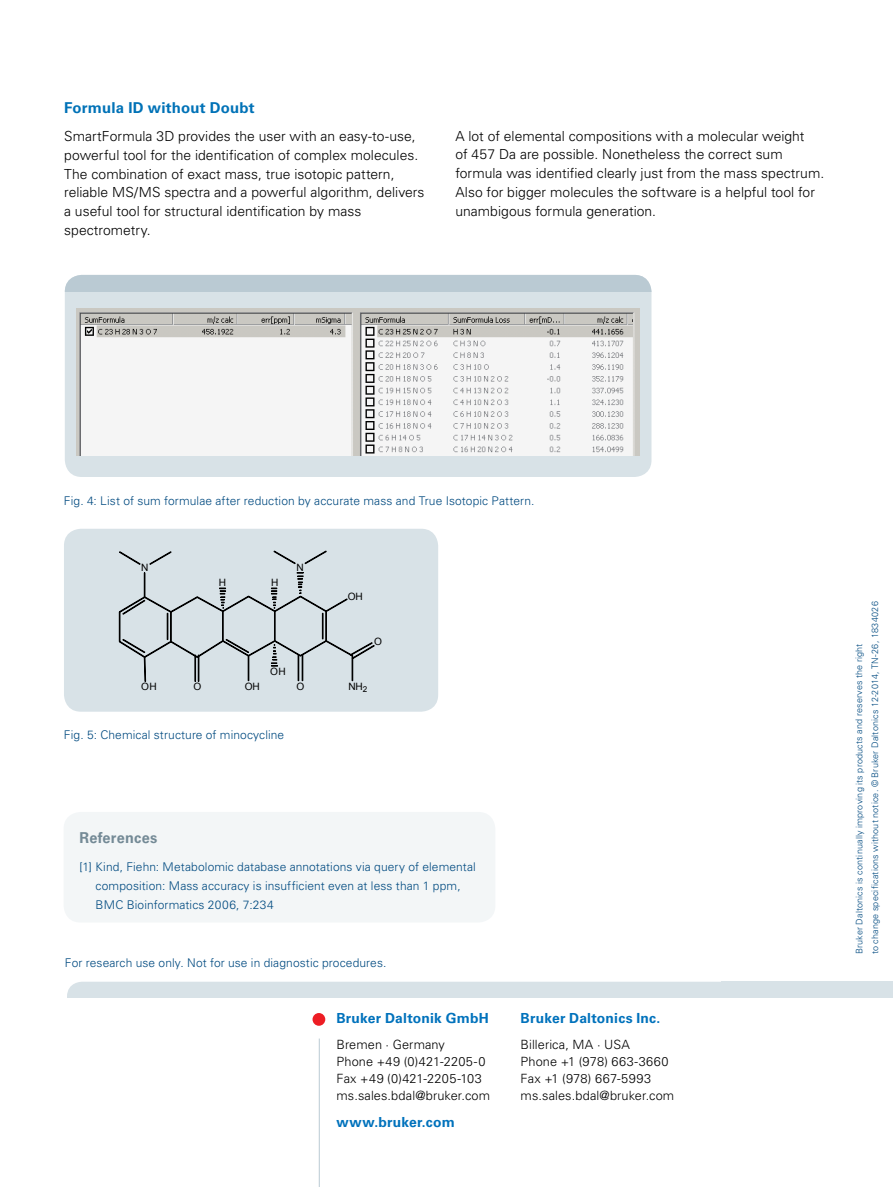
<style>
.page{position:relative;width:893px;height:1187px;background:#fff}
.page>*{position:absolute;margin:0;border:0;box-sizing:border-box;transform-origin:0 0}
.t1{font:700 15px "Univers LT Std";letter-spacing:.01em;color:#0072b7}
.t2{font:700 15px "Univers LT Std";letter-spacing:.015em;color:#748a96}
.t3{font:300 13.8px/18.8px "Univers LT Std";letter-spacing:.005em;color:#000}
.t4{font:700 13.8px "Univers LT Std";letter-spacing:.015em;color:#0072bc}
.t5{font:300 12.75px/17px "Univers LT Std";letter-spacing:.01em;color:#000}
.t6{font:300 12px/18.8px "Univers LT Std";letter-spacing:.01em;color:#004a80}
.t7{font:10.05px "Arial";letter-spacing:-.03em;color:#000}
.t8{font:300 9px/15.8px "Univers LT Std";letter-spacing:.02em;color:#004a80}
</style>
<div class="page">
<div style="left:67px;top:981px;width:756px;height:34px;background:#d8e2e7;border-radius:15px"></div>
<svg style="left:812px;top:981px;width:81px;height:16px"></svg>
<div style="left:64px;top:997px;width:829px;height:19px;background:#fff"></div>
<div style="left:313px;top:1012px;width:12px;height:13px;background:#ed1d24;border-radius:50%"></div>
<hr style="left:319px;top:1038px;width:1px;height:148px;background:#bacad3">
<div style="left:64px;top:811px;width:431px;height:111px;background:#f3f6f7;border-radius:17px"></div>
<div style="left:65px;top:275px;width:586px;height:202px;background:#d8e2e7;border-radius:17px"></div>
<div style="left:65px;top:275px;width:586px;height:16px;background:#bacad3"></div>
<img style="left:76px;top:309px;width:563px;height:146px">
<div style="left:64px;top:528px;width:374px;height:183px;background:#d8e2e7;border-radius:17px"></div>
<svg style="left:305px;top:551px;width:21px;height:12px"></svg>
<svg style="left:274px;top:551px;width:21px;height:12px"></svg>
<svg style="left:150px;top:551px;width:21px;height:13px"></svg>
<svg style="left:119px;top:551px;width:21px;height:13px"></svg>
<svg style="left:119px;top:572px;width:255px;height:109px"></svg>
<p class="t1" style="left:64px;top:99px;width:192px">Formula ID without Doubt</p>
<p class="t3" style="left:64px;top:127px;width:362px">SmartFormula 3D provides the user with an easy-to-use, powerful tool for the identification of complex molecules.<br>The combination of exact mass, true isotopic pattern, reliable MS/MS spectra and a powerful algorithm, delivers a useful tool for structural identification by mass spectrometry.</p>
<p class="t3" style="left:455px;top:126px;width:370px">A lot of elemental compositions with a molecular weight<br>of 457 Da are possible. Nonetheless the correct sum formula was identified clearly just from the mass spectrum.<br>Also for bigger molecules the software is a helpful tool for unambigous formula generation.</p>
<p class="t6" style="left:64px;top:491px;width:472px">Fig. 4: List of sum formulae after reduction by accurate mass and True Isotopic Pattern.</p>
<p class="t7" style="left:141px;top:560px;width:9px">N</p>
<p class="t7" style="left:141px;top:680px;width:17px">OH</p>
<p class="t7" style="left:219px;top:575px;width:9px">H</p>
<p class="t7" style="left:271px;top:575px;width:9px">H</p>
<p class="t7" style="left:296px;top:560px;width:9px">N</p>
<p class="t7" style="left:270px;top:665px;width:17px">OH</p>
<p class="t7" style="left:348px;top:589px;width:16px">OH</p>
<p class="t7" style="left:374px;top:634px;width:9px">O</p>
<p class="t7" style="left:193px;top:680px;width:9px">O</p>
<p class="t7" style="left:349px;top:679px;width:20px">NH<sub>2</sub></p>
<p class="t7" style="left:245px;top:680px;width:16px">OH</p>
<p class="t7" style="left:296px;top:680px;width:9px">O</p>
<p class="t6" style="left:64px;top:725px;width:222px">Fig. 5: Chemical structure of minocycline</p>
<p class="t2" style="left:80px;top:828px;width:79px">References</p>
<p class="t6" style="left:96px;top:857px;width:382px;text-indent:-16px">[1] Kind, Fiehn: Metabolomic database annotations via query of elemental composition: Mass accuracy is insufficient even at less than 1 ppm,<br>BMC Bioinformatics 2006, 7:234</p>
<p class="t6" style="left:65px;top:953px;width:323px">For research use only. Not for use in diagnostic procedures.</p>
<p class="t4" style="left:336px;top:1010px;width:154px">Bruker Daltonik GmbH</p>
<p class="t5" style="left:336px;top:1036px;width:155px">Bremen · Germany<br>Phone +49 (0)421-2205-0<br>Fax +49 (0)421-2205-103 ms.sales.bdal@bruker.com</p>
<p class="t4" style="left:336px;top:1113px;width:120px">www.bruker.com</p>
<p class="t4" style="left:521px;top:1010px;width:141px">Bruker Daltonics Inc.</p>
<p class="t5" style="left:521px;top:1036px;width:155px">Billerica, MA · USA<br>Phone +1 (978) 663-3660<br>Fax +1 (978) 667-5993 ms.sales.bdal@bruker.com</p>
<p class="t8" style="left:851px;top:954px;width:354px;rotate:-90deg">Bruker Daltonics is continually improving its products and reserves the right<br>to change specifications without notice. © Bruker Daltonics 12-2014, TN-26, 1834026</p>
</div>
